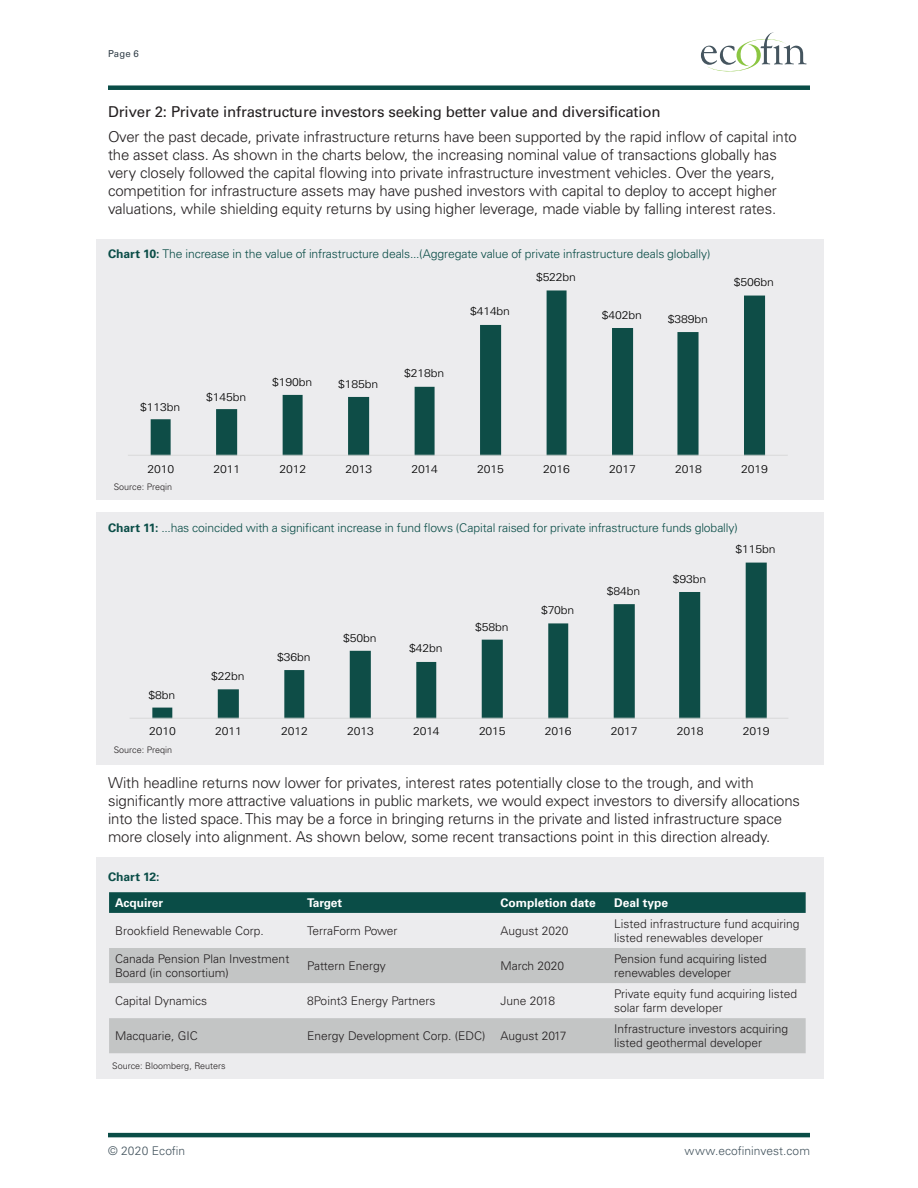
<style>
.page{position:relative;width:918px;height:1188px;background:#fff}
.page>*{position:absolute;margin:0;border:0;box-sizing:border-box;transform-origin:0 0}
.t1{font:300 15px/18px "Univers LT Std";letter-spacing:-.01em;color:#231f20}
.t2{font:15px "Univers LT Std";letter-spacing:-.01em;color:#231f20}
.t3{font:300 12px/14.4px "Univers LT Std";color:#231f20}
.SUB_1{font:300 12px "Univers LT Std";letter-spacing:-.01em;color:#0a4d47}
.t4{font:700 12px "Univers LT Std";color:#fff}
.t5{font:300 12px "Univers LT Std";letter-spacing:.005em;color:#45555f}
.SUB_1-2{font:700 12px "Univers LT Std";color:#0a4d47}
.t6{font:300 11.1px "Univers LT Std";letter-spacing:-.01em;color:#000;scale:1.09 1}
.t7{font:9.6px "Univers LT Std";color:#313e48}
.t8{font:300 9px "Univers LT Std";color:#231f20}
.s1{font-weight:700}
</style>
<div class="page">
<div style="left:108px;top:85px;width:702px;height:5px;background:#0a4d47"></div>
<hr style="left:108px;top:1133px;width:702px;height:4px;background:#0a4d47">
<svg style="left:701px;top:32px;width:106px;height:40px"></svg>
<div style="left:96px;top:239px;width:728px;height:261px;background:#ececee"></div>
<div style="left:96px;top:512px;width:728px;height:253px;background:#ececee"></div>
<svg style="left:151px;top:290px;width:614px;height:165px"></svg>
<hr style="left:128px;top:455px;width:660px;height:1px;background:#d9d9d9">
<svg style="left:152px;top:563px;width:615px;height:155px"></svg>
<hr style="left:130px;top:718px;width:658px;height:1px;background:#d9d9d9">
<div style="left:96px;top:858px;width:728px;height:221px;background:#ececee"></div>
<svg style="left:109px;top:892px;width:697px;height:21px;background:#0d4f49"></svg>
<div style="left:109px;top:948px;width:697px;height:35px;background:#c3c5c5"></div>
<div style="left:109px;top:1018px;width:697px;height:35px;background:#c3c5c5"></div>
<p class="t7" style="left:108px;top:48px;width:32px">Page 6</p>
<p class="t2" style="left:108px;top:103px;width:554px">Driver 2: Private infrastructure investors seeking better value and diversification</p>
<p class="t1" style="left:108px;top:127px;width:690px">Over the past decade, private infrastructure returns have been supported by the rapid inflow of capital into the asset class. As shown in the charts below, the increasing nominal value of transactions globally has very closely followed the capital flowing into private infrastructure investment vehicles. Over the years, competition for infrastructure assets may have pushed investors with capital to deploy to accept higher valuations, while shielding equity returns by using higher leverage, made viable by falling interest rates.</p>
<p class="SUB_1" style="left:108px;top:247px;width:604px"><span class="s1">Chart 10:</span> The increase in the value of infrastructure deals...(Aggregate value of private infrastructure deals globally)</p>
<p class="t6" style="left:140px;top:400px;width:38px">$113bn</p>
<p class="t6" style="left:206px;top:390px;width:38px">$145bn</p>
<p class="t6" style="left:272px;top:376px;width:38px">$190bn</p>
<p class="t6" style="left:338px;top:377px;width:38px">$185bn</p>
<p class="t6" style="left:404px;top:367px;width:38px">$218bn</p>
<p class="t6" style="left:470px;top:305px;width:38px">$414bn</p>
<p class="t6" style="left:536px;top:271px;width:38px">$522bn</p>
<p class="t6" style="left:602px;top:308px;width:38px">$402bn</p>
<p class="t6" style="left:668px;top:313px;width:38px">$389bn</p>
<p class="t6" style="left:734px;top:276px;width:38px">$506bn</p>
<p class="t6" style="left:148px;top:462px;width:26px">2010</p>
<p class="t6" style="left:214px;top:462px;width:26px">2011</p>
<p class="t6" style="left:279px;top:462px;width:26px">2012</p>
<p class="t6" style="left:345px;top:462px;width:26px">2013</p>
<p class="t6" style="left:411px;top:462px;width:26px">2014</p>
<p class="t6" style="left:477px;top:462px;width:26px">2015</p>
<p class="t6" style="left:543px;top:462px;width:26px">2016</p>
<p class="t6" style="left:609px;top:462px;width:26px">2017</p>
<p class="t6" style="left:675px;top:462px;width:26px">2018</p>
<p class="t6" style="left:741px;top:462px;width:26px">2019</p>
<p class="t8" style="left:114px;top:481px;width:60px">Source: Preqin</p>
<p class="SUB_1" style="left:108px;top:520px;width:631px"><span class="s1">Chart 11:</span> ...has coincided with a significant increase in fund flows (Capital raised for private infrastructure funds globally)</p>
<p class="t6" style="left:149px;top:688px;width:26px">$8bn</p>
<p class="t6" style="left:211px;top:669px;width:32px">$22bn</p>
<p class="t6" style="left:277px;top:650px;width:32px">$36bn</p>
<p class="t6" style="left:343px;top:631px;width:32px">$50bn</p>
<p class="t6" style="left:409px;top:642px;width:32px">$42bn</p>
<p class="t6" style="left:475px;top:620px;width:32px">$58bn</p>
<p class="t6" style="left:541px;top:604px;width:32px">$70bn</p>
<p class="t6" style="left:607px;top:585px;width:32px">$84bn</p>
<p class="t6" style="left:673px;top:573px;width:32px">$93bn</p>
<p class="t6" style="left:736px;top:543px;width:38px">$115bn</p>
<p class="t6" style="left:149px;top:725px;width:26px">2010</p>
<p class="t6" style="left:215px;top:725px;width:26px">2011</p>
<p class="t6" style="left:281px;top:725px;width:26px">2012</p>
<p class="t6" style="left:347px;top:725px;width:26px">2013</p>
<p class="t6" style="left:413px;top:725px;width:26px">2014</p>
<p class="t6" style="left:479px;top:725px;width:26px">2015</p>
<p class="t6" style="left:545px;top:725px;width:26px">2016</p>
<p class="t6" style="left:611px;top:725px;width:26px">2017</p>
<p class="t6" style="left:677px;top:725px;width:26px">2018</p>
<p class="t6" style="left:743px;top:725px;width:26px">2019</p>
<p class="t8" style="left:114px;top:744px;width:60px">Source: Preqin</p>
<p class="t1" style="left:108px;top:774px;width:694px">With headline returns now lower for privates, interest rates potentially close to the trough, and with significantly more attractive valuations in public markets, we would expect investors to diversify allocations into the listed space. This may be a force in bringing returns in the private and listed infrastructure space more closely into alignment. As shown below, some recent transactions point in this direction already.</p>
<p class="SUB_1-2" style="left:108px;top:870px;width:53px">Chart 12:</p>
<p class="t4" style="left:115px;top:896px;width:50px">Acquirer</p>
<p class="t4" style="left:307px;top:896px;width:37px">Target</p>
<p class="t4" style="left:501px;top:896px;width:97px">Completion date</p>
<p class="t4" style="left:614px;top:896px;width:56px">Deal type</p>
<p class="t3" style="left:115px;top:923px;width:150px">Brookfield Renewable Corp.</p>
<p class="t3" style="left:307px;top:923px;width:92px">TerraForm Power</p>
<p class="t3" style="left:501px;top:923px;width:69px">August 2020</p>
<p class="t3" style="left:614px;top:916px;width:187px">Listed infrastructure fund acquiring listed renewables developer</p>
<p class="t3" style="left:115px;top:951px;width:176px">Canada Pension Plan Investment<br>Board (in consortium)</p>
<p class="t3" style="left:307px;top:958px;width:80px">Pattern Energy</p>
<p class="t3" style="left:501px;top:958px;width:65px">March 2020</p>
<p class="t3" style="left:614px;top:951px;width:154px">Pension fund acquiring listed renewables developer</p>
<p class="t3" style="left:115px;top:994px;width:94px">Capital Dynamics</p>
<p class="t3" style="left:307px;top:994px;width:130px">8Point3 Energy Partners</p>
<p class="t3" style="left:501px;top:994px;width:56px">June 2018</p>
<p class="t3" style="left:614px;top:986px;width:185px">Private equity fund acquiring listed solar farm developer</p>
<p class="t3" style="left:115px;top:1029px;width:84px">Macquarie, GIC</p>
<p class="t3" style="left:307px;top:1029px;width:180px">Energy Development Corp. (EDC)</p>
<p class="t3" style="left:501px;top:1029px;width:67px">August 2017</p>
<p class="t3" style="left:614px;top:1021px;width:176px">Infrastructure investors acquiring listed geothermal developer</p>
<p class="t8" style="left:112px;top:1061px;width:115px">Source: Bloomberg, Reuters</p>
<p class="t5" style="left:108px;top:1144px;width:79px">© 2020 Ecofin</p>
<p class="t5" style="left:685px;top:1144px;width:127px">www.ecofininvest.com</p>
</div>
